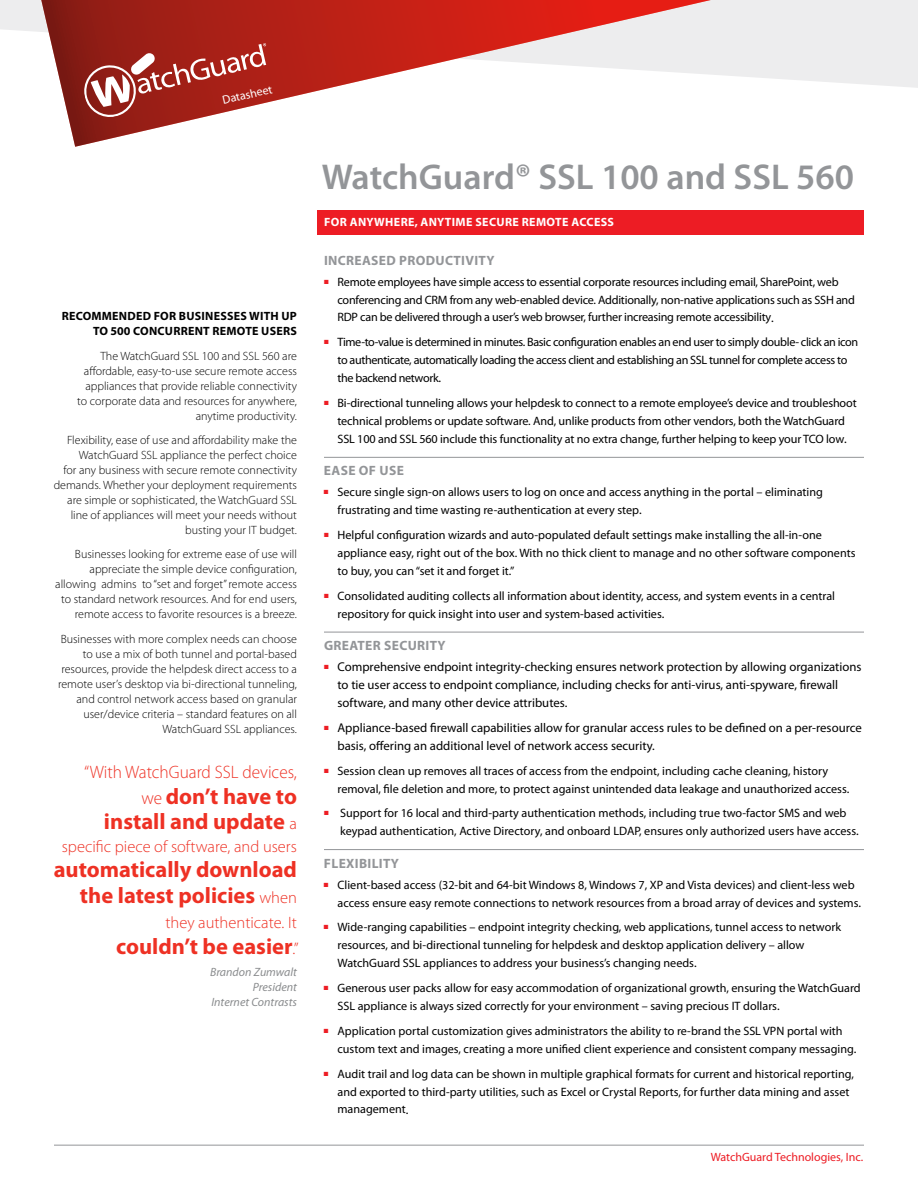
<style>
.page{position:relative;width:918px;height:1188px;background:#fff}
.page>*{position:absolute;margin:0;border:0;box-sizing:border-box;transform-origin:0 0}
.t1{font:600 36px "Myriad Pro";color:#939598}
.t2{font:700 22.5px/25.5px "Myriad Pro";color:#ee3124;text-align:right}
.t3{font:300 18px "Myriad Pro";color:#ee3124;scale:.96 1}
.t4{font:300 16.5px "Myriad Pro";color:#ee3124}
.t5{font:700 13.5px "Myriad Pro";letter-spacing:.025em;color:#939598}
.t6{font:12.75px/18px "Myriad Pro";color:#000}
.t7{font:12.15px/18px "Myriad Pro";color:#000}
.t8{font:12.15px/18px "Myriad Pro";letter-spacing:-.02em;color:#000}
.t9{font:12.15px/18px "Myriad Pro";letter-spacing:-.03em;color:#000}
.t10{font:300 12px/15px "Myriad Pro";color:#000;text-align:right}
.t11{font:700 12px "Myriad Pro";letter-spacing:.02em;color:#000}
.t12{font:italic 12px/15px "Myriad Pro";color:#8a8c8e;text-align:right}
.t13{font:700 12px "Myriad Pro";letter-spacing:.03em;color:#fff}
.t14{font:12px "Myriad Pro";color:#ed1c24}
.t15{font:12px "Myriad Pro";color:#fff}
.s1{font-weight:300;font-size:18px}
.s2{font-weight:300;font-size:16.5px}
.s3{font-size:12.75px}
.s4{color:#ed1d24}
</style>
<div class="page">
<svg style="left:0;top:0;width:918px;height:88px;fill:#ededee"></svg>
<svg style="left:38px;top:0;width:730px;height:147px"></svg>
<svg style="left:82px;top:43px;width:184px;height:77px"></svg>
<hr style="left:54px;top:1145px;width:810px;height:1px;background:#939598">
<div style="left:318px;top:210px;width:546px;height:24px;background:#ed1c24"></div>
<hr style="left:324px;top:457px;width:540px;height:1px;background:#939598">
<hr style="left:324px;top:632px;width:540px;height:1px;background:#939598">
<hr style="left:324px;top:849px;width:540px;height:1px;background:#939598">
<p class="t15" style="left:221px;top:93px;width:52px;rotate:-13deg">Datasheet</p>
<p class="t11" style="left:62px;top:308px;width:196px">RECOMMENDED FOR BUSINESSES WITH</p>
<p class="t11" style="left:281px;top:308px;width:17px">UP</p>
<p class="t11" style="left:93px;top:323px;width:49px">TO 500 CONCURRENT</p>
<p class="t11" style="left:212px;top:323px;width:9px">REMOTE</p>
<p class="t11" style="left:261px;top:323px;width:8px">USERS</p>
<p class="t10" style="left:77px;top:348px;width:221px">The WatchGuard SSL 100 and SSL 560 are affordable, easy-to-use secure remote access appliances that provide reliable connectivity to corporate data and resources for anywhere, anytime productivity.</p>
<p class="t10" style="left:54px;top:432px;width:245px">Flexibility, ease of use and affordability make the WatchGuard SSL appliance the perfect choice<br>for any business with secure remote connectivity demands. Whether your deployment requirements are simple or sophisticated, the WatchGuard SSL line of appliances will meet your needs without busting your IT budget.</p>
<p class="t10" style="left:55px;top:547px;width:243px">Businesses looking for extreme ease of use will appreciate the simple device configuration, allowing admins to “set and forget” remote access to standard network resources. And for end users, remote access to favorite resources is a breeze.</p>
<p class="t10" style="left:58px;top:631px;width:240px">Businesses with more complex needs can choose to use a mix of both tunnel and portal-based resources, provide the helpdesk direct access to a remote user’s desktop via bi-directional tunneling, and control network access based on granular user/device criteria – standard features on all WatchGuard SSL appliances.</p>
<h3 class="t3" style="left:84px;top:762px;width:223px">“With WatchGuard SSL devices,</h3>
<h2 class="t2" style="left:104px;top:783px;width:195px"><span class="s1">we</span> DON’T HAVE TO<br>INSTALL AND UPDATE <span class="s2">a</span></h2>
<h3 class="t4" style="left:62px;top:836px;width:237px">specific piece of software, and users</h3>
<h2 class="t2" style="left:54px;top:856px;width:245px">AUTOMATICALLY DOWNLOAD<br>THE LATEST POLICIES <span class="s2">when</span></h2>
<h3 class="t4" style="left:165px;top:913px;width:133px">they authenticate. It</h3>
<h2 class="t2" style="left:116px;top:933px;width:184px">COULDN’T BE EASIER<span class="s2">.”</span></h2>
<p class="t12" style="left:210px;top:964px;width:88px">Brandon Zumwalt<br>President<br>Internet Contrasts</p>
<h1 class="t1" style="left:322px;top:154px;width:534px">WatchGuard® SSL 100 and SSL 560</h1>
<p class="t13" style="left:324px;top:214px;width:292px">FOR ANYWHERE, ANYTIME SECURE REMOTE ACCESS</p>
<p class="t5" style="left:324px;top:251px;width:9px">INCREASE</p>
<p class="t5" style="left:386px;top:251px;width:57px">D PRODUCTI</p>
<p class="t5" style="left:466px;top:251px;width:17px">VITY</p>
<p class="t8" style="left:337px;top:272px;width:519px;text-indent:-13px"><sup>■</sup> Remote employees have simple access to essential corporate resources including email, SharePoint, web conferencing and CRM from any web-enabled device. Additionally, non-native applications such as SSH and<br>RDP can be delivered through a user’s web browser, further increasing remote accessibility<span class="s3">.</span></p>
<p class="t9" style="left:337px;top:333px;width:522px;text-indent:-13px"><sup>■</sup> Time-to-value is determined in minutes. Basic configuration enables an end user to simply double- click an icon to authenticate, automatically loading the access client and establishing an SSL tunnel for complete access to the backend network<span class="s3">.</span></p>
<p class="t7" style="left:324px;top:394px;width:534px;text-align:center"><sup>■</sup> Bi-directional tunneling allows your helpdesk to connect to a remote employee’s device and troubleshoot technical problems or update software. And, unlike products from other vendors, both the WatchGuard<br>SSL 100 and SSL 560 include this functionality at no extra change, further helping to keep your TCO low<span class="s3">.</span></p>
<p class="t5" style="left:324px;top:462px;width:9px">EASE</p>
<p class="t5" style="left:359px;top:462px;width:30px">OF USE</p>
<p class="t7" style="left:337px;top:483px;width:487px;text-indent:-13px"><sup>■</sup> Secure single sign-on allows users to log on once and access anything in the portal – eliminating frustrating and time wasting re-authentication at every step<span class="s3">.</span></p>
<p class="t7" style="left:337px;top:526px;width:520px;text-indent:-13px"><sup>■</sup> Helpful configuration wizards and auto-populated default settings make installing the all-in-one appliance easy, right out of the box. With no thick client to manage and no other software components to buy, you can “set it and forget it.”</p>
<p class="t7" style="left:337px;top:586px;width:499px;text-indent:-13px"><sup>■</sup> Consolidated auditing collects all information about identity, access, and system events in a central repository for quick insight into user and system-based activities<span class="s3">.</span></p>
<p class="t5" style="left:324px;top:637px;width:19px">GREATER</p>
<p class="t5" style="left:384px;top:637px;width:9px">SECURITY</p>
<p class="t6" style="left:338px;top:658px;width:526px;text-indent:-14px"><span class="s4">■</span> Comprehensive endpoint integrity-checking ensures network protection by allowing organizations to tie user access to endpoint compliance, including checks for anti-virus, anti-spyware, firewall software, and many other device attributes.</p>
<p class="t6" style="left:338px;top:718px;width:526px;text-indent:-14px"><span class="s4">■</span> Appliance-based firewall capabilities allow for granular access rules to be defined on a per-resource basis, offering an additional level of network access security.</p>
<p class="t7" style="left:337px;top:761px;width:514px;text-indent:-13px"><sup>■</sup> Session clean up removes all traces of access from the endpoint, including cache cleaning, history removal, file deletion and more, to protect against unintended data leakage and unauthorized access<span class="s3">.</span></p>
<p class="t7" style="left:340px;top:804px;width:520px;text-indent:-16px"><sup>■</sup> Support for 16 local and third-party authentication methods, including true two-factor SMS and web keypad authentication, Active Directory, and onboard LDAP, ensures only authorized users have access<span class="s3">.</span></p>
<p class="t5" style="left:324px;top:854px;width:63px">FLEXIBILITY</p>
<p class="t7" style="left:337px;top:875px;width:525px;text-indent:-13px"><sup>■</sup> Client-based access (32-bit and 64-bit Windows 8, Windows 7, XP and Vista devices) and client-less web access ensure easy remote connections to network resources from a broad array of devices and systems<span class="s3">.</span></p>
<p class="t7" style="left:337px;top:918px;width:505px;text-indent:-13px"><sup>■</sup> Wide-ranging capabilities – endpoint integrity checking, web applications, tunnel access to network resources, and bi-directional tunneling for helpdesk and desktop application delivery – allow<br>WatchGuard SSL appliances to address your business’s changing needs<span class="s3">.</span></p>
<p class="t7" style="left:337px;top:979px;width:525px;text-indent:-13px"><sup>■</sup> Generous user packs allow for easy accommodation of organizational growth, ensuring the WatchGuard<br>SSL appliance is always sized correctly for your environment – saving precious IT dollars<span class="s3">.</span></p>
<p class="t7" style="left:337px;top:1021px;width:521px;text-indent:-13px"><sup>■</sup> Application portal customization gives administrators the ability to re-brand the SSL VPN portal with custom text and images, creating a more unified client experience and consistent company messaging<span class="s3">.</span></p>
<p class="t7" style="left:337px;top:1064px;width:518px;text-indent:-13px"><sup>■</sup> Audit trail and log data can be shown in multiple graphical formats for current and historical reporting, and exported to third-party utilities, such as Excel or Crystal Reports, for further data mining and asset management<span class="s3">.</span></p>
<p class="t14" style="left:711px;top:1150px;width:154px">WatchGuard Technologies, Inc.</p>
</div>
